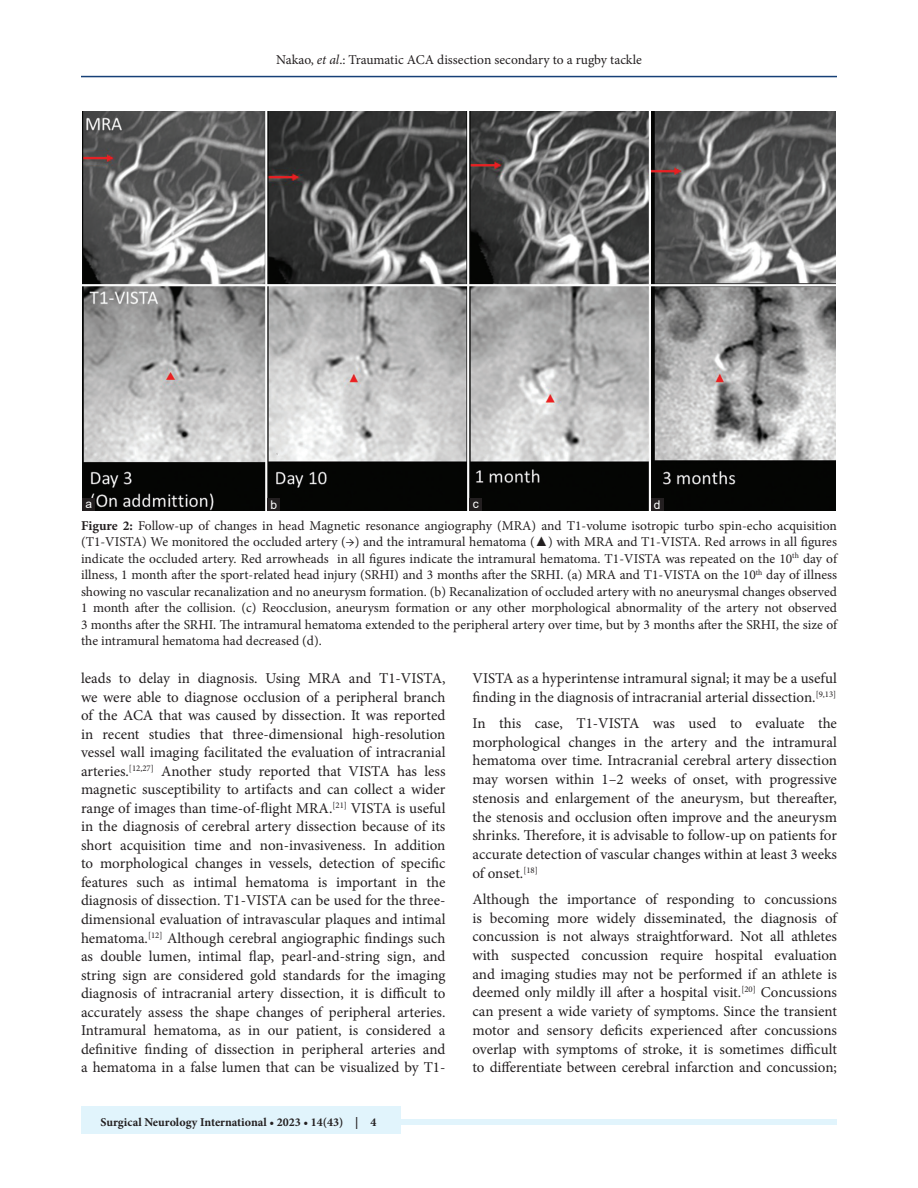
<style>
.page{position:relative;width:918px;height:1188px;background:#fff}
.page>*{position:absolute;margin:0;border:0;box-sizing:border-box;transform-origin:0 0}
.TX{font:15px/18.6px "Minion Pro";color:#231f20;text-align:justify}
.FGC{font:13.5px/16.5px "Minion Pro";color:#231f20;text-align:justify}
.t1{font:700 12px "Minion Pro";color:#231f20}
.LABEL{font:12px "Arial";color:#fff}
.s1{font-style:italic}
.s2{font-weight:700}
.s3{font-family:"Times New Roman"}
</style>
<div class="page">
<div style="left:81px;top:1119px;width:756px;height:6px;background:#e1f4fc"></div>
<div style="left:81px;top:1106px;width:319px;height:28px;background:#e1f4fc"></div>
<hr style="left:81px;top:76px;width:756px;height:1px;background:#164077">
<img style="left:83px;top:112px;width:752px;height:399px">
<div style="left:651px;top:498px;width:12px;height:13px;background:#231f20"></div>
<div style="left:469px;top:498px;width:13px;height:13px;background:#231f20"></div>
<div style="left:268px;top:498px;width:12px;height:13px;background:#231f20"></div>
<div style="left:83px;top:498px;width:12px;height:13px;background:#231f20"></div>
<p class="FGC" style="left:276px;top:51px;width:367px">Nakao, <span class="s1">et al</span>.: Traumatic ACA dissection secondary to a rugby tackle</p>
<p class="LABEL" style="left:86px;top:495px;width:8px">a</p>
<p class="LABEL" style="left:271px;top:496px;width:8px">b</p>
<p class="LABEL" style="left:473px;top:495px;width:7px">c</p>
<p class="LABEL" style="left:654px;top:496px;width:8px">d</p>
<p class="FGC" style="left:81px;top:517px;width:758px"><span class="s2">Figure 2:</span> Follow-up of changes in head Magnetic resonance angiography (MRA) and T1-volume isotropic turbo spin-echo acquisition (T1-VISTA) We monitored the occluded artery (→) and the intramural hematoma (<span class="s3">▲</span>) with MRA and T1-VISTA. Red arrows in all figures indicate the occluded artery. Red arrowheads in all figures indicate the intramural hematoma. T1-VISTA was repeated on the 10<sup>th</sup> day of illness, 1 month after the sport-related head injury (SRHI) and 3 months after the SRHI. (a) MRA and T1-VISTA on the 10<sup>th</sup> day of illness showing no vascular recanalization and no aneurysm formation. (b) Recanalization of occluded artery with no aneurysmal changes observed 1 month after the collision. (c) Reocclusion, aneurysm formation or any other morphological abnormality of the artery not observed 3 months after the SRHI. The intramural hematoma extended to the peripheral artery over time, but by 3 months after the SRHI, the size of the intramural hematoma had decreased (d).</p>
<p class="TX" style="left:81px;top:669px;width:366px">leads to delay in diagnosis. Using MRA and T1-VISTA, we were able to diagnose occlusion of a peripheral branch of the ACA that was caused by dissection. It was reported in recent studies that three-dimensional high-resolution vessel wall imaging facilitated the evaluation of intracranial arteries.<sup>[12,27]</sup> Another study reported that VISTA has less magnetic susceptibility to artifacts and can collect a wider range of images than time-of-flight MRA.<sup>[21]</sup> VISTA is useful in the diagnosis of cerebral artery dissection because of its short acquisition time and non-invasiveness. In addition to morphological changes in vessels, detection of specific features such as intimal hematoma is important in the diagnosis of dissection. T1-VISTA can be used for the three&shy;dimensional evaluation of intravascular plaques and intimal hematoma.<sup>[12]</sup> Although cerebral angiographic findings such as double lumen, intimal flap, pearl-and-string sign, and string sign are considered gold standards for the imaging diagnosis of intracranial artery dissection, it is difficult to accurately assess the shape changes of peripheral arteries.<br>Intramural hematoma, as in our patient, is considered a definitive finding of dissection in peripheral arteries and a hematoma in a false lumen that can be visualized by T1-</p>
<p class="TX" style="left:472px;top:669px;width:366px">VISTA as a hyperintense intramural signal; it may be a useful finding in the diagnosis of intracranial arterial dissection.<sup>[9,13]</sup></p>
<p class="TX" style="left:472px;top:714px;width:366px">In this case, T1-VISTA was used to evaluate the morphological changes in the artery and the intramural hematoma over time. Intracranial cerebral artery dissection may worsen within 1–2 weeks of onset, with progressive stenosis and enlargement of the aneurysm, but thereafter, the stenosis and occlusion often improve and the aneurysm shrinks. Therefore, it is advisable to follow-up on patients for accurate detection of vascular changes within at least 3 weeks of onset.<sup>[18]</sup></p>
<p class="TX" style="left:472px;top:890px;width:366px">Although the importance of responding to concussions is becoming more widely disseminated, the diagnosis of concussion is not always straightforward. Not all athletes with suspected concussion require hospital evaluation and imaging studies may not be performed if an athlete is deemed only mildly ill after a hospital visit.<sup>[20]</sup> Concussions can present a wide variety of symptoms. Since the transient motor and sensory deficits experienced after concussions overlap with symptoms of stroke, it is sometimes difficult to differentiate between cerebral infarction and concussion;</p>
<p class="t1" style="left:100px;top:1113px;width:278px">Surgical Neurology International • 2023 • 14(43) | 4</p>
</div>
